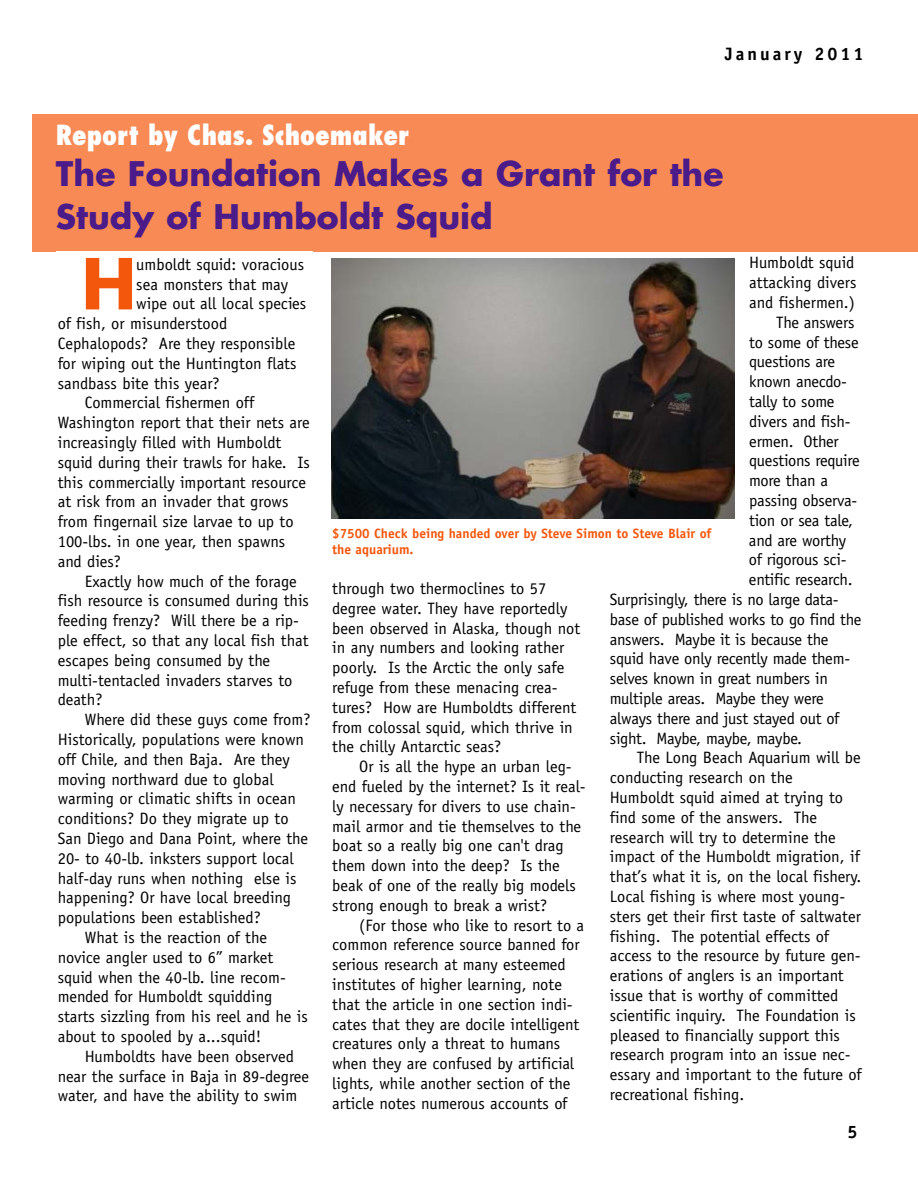
<style>
.page{position:relative;width:918px;height:1188px;background:#fff}
.page>*{position:absolute;margin:0;border:0;box-sizing:border-box;transform-origin:0 0}
.t1{font:700 68.25px "Futura";color:#f3570c}
.t2{font:700 33px/43px "Futura";color:#4a1b89}
.t3{font:800 condensed 27px "Futura";color:#fff}
.t4{font:700 18px "Officina Sans";letter-spacing:.165em;color:#000}
.t5{font:16.5px/19.8px "Officina Sans";color:#000}
.t6{font:700 13.5px/16.2px "Officina Sans";color:#f3570c}
</style>
<div class="page">
<div style="left:33px;top:114px;width:885px;height:137px;background:#f78a55"></div>
<img style="left:332px;top:258px;width:402px;height:260px">
<p class="t4" style="left:725px;top:47px;width:140px">January 2011</p>
<h3 class="t3" style="left:56px;top:124px;width:355px">Report by Chas. Schoemaker</h3>
<h2 class="t2" style="left:56px;top:155px;width:669px">The Foundation Makes a Grant for the<br>Study of Humboldt Squid</h2>
<h1 class="t1" style="left:82px;top:253px;width:56px">H</h1>
<p class="t5" style="left:136px;top:256px;width:169px">umboldt squid: voracious</p>
<p class="t5" style="left:136px;top:275px;width:153px">sea monsters that may</p>
<p class="t5" style="left:136px;top:295px;width:172px">wipe out all local species</p>
<p class="t5" style="left:58px;top:315px;width:171px">of fish, or misunderstood</p>
<p class="t5" style="left:58px;top:335px;width:239px">Cephalopods? Are they responsible</p>
<p class="t5" style="left:58px;top:355px;width:240px">for wiping out the Huntington flats</p>
<p class="t5" style="left:58px;top:374px;width:163px">sandbass bite this year?</p>
<p class="t5" style="left:85px;top:394px;width:171px">Commercial fishermen off</p>
<p class="t5" style="left:58px;top:414px;width:253px">Washington report that their nets are</p>
<p class="t5" style="left:58px;top:434px;width:225px">increasingly filled with Humboldt</p>
<p class="t5" style="left:58px;top:454px;width:254px">squid during their trawls for hake. Is</p>
<p class="t5" style="left:58px;top:473px;width:250px">this commercially important resource</p>
<p class="t5" style="left:58px;top:493px;width:232px">at risk from an invader that grows</p>
<p class="t5" style="left:58px;top:513px;width:237px">from fingernail size larvae to up to</p>
<p class="t5" style="left:58px;top:533px;width:229px">100-lbs. in one year, then spawns</p>
<p class="t5" style="left:58px;top:553px;width:65px">and dies?</p>
<p class="t5" style="left:85px;top:572px;width:213px">Exactly how much of the forage</p>
<p class="t5" style="left:58px;top:592px;width:253px">fish resource is consumed during this</p>
<p class="t5" style="left:58px;top:612px;width:243px">feeding frenzy? Will there be a rip-</p>
<p class="t5" style="left:58px;top:632px;width:252px">ple effect, so that any local fish that</p>
<p class="t5" style="left:58px;top:652px;width:214px">escapes being consumed by the</p>
<p class="t5" style="left:58px;top:671px;width:236px">multi-tentacled invaders starves to</p>
<p class="t5" style="left:58px;top:691px;width:46px">death?</p>
<p class="t5" style="left:85px;top:711px;width:227px">Where did these guys come from?</p>
<p class="t5" style="left:58px;top:731px;width:248px">Historically, populations were known</p>
<p class="t5" style="left:58px;top:751px;width:234px">off Chile, and then Baja. Are they</p>
<p class="t5" style="left:58px;top:770px;width:217px">moving northward due to global</p>
<p class="t5" style="left:58px;top:790px;width:240px">warming or climatic shifts in ocean</p>
<p class="t5" style="left:58px;top:810px;width:232px">conditions? Do they migrate up to</p>
<p class="t5" style="left:58px;top:830px;width:252px">San Diego and Dana Point, where the</p>
<p class="t5" style="left:58px;top:850px;width:238px">20- to 40-lb. inksters support local</p>
<p class="t5" style="left:58px;top:869px;width:240px">half-day runs when nothing else is</p>
<p class="t5" style="left:58px;top:889px;width:235px">happening? Or have local breeding</p>
<p class="t5" style="left:58px;top:909px;width:205px">populations been established?</p>
<p class="t5" style="left:85px;top:929px;width:184px">What is the reaction of the</p>
<p class="t5" style="left:58px;top:949px;width:217px">novice angler used to 6” market</p>
<p class="t5" style="left:58px;top:968px;width:230px">squid when the 40-lb. line recom-</p>
<p class="t5" style="left:58px;top:988px;width:216px">mended for Humboldt squidding</p>
<p class="t5" style="left:58px;top:1008px;width:252px">starts sizzling from his reel and he is</p>
<p class="t5" style="left:58px;top:1028px;width:205px">about to spooled by a...squid!</p>
<p class="t5" style="left:85px;top:1048px;width:211px">Humboldts have been observed</p>
<p class="t5" style="left:58px;top:1067px;width:253px">near the surface in Baja in 89-degree</p>
<p class="t5" style="left:58px;top:1087px;width:241px">water, and have the ability to swim</p>
<p class="t5" style="left:749px;top:254px;width:107px">Humboldt squid</p>
<p class="t5" style="left:749px;top:274px;width:109px">attacking divers</p>
<p class="t5" style="left:749px;top:294px;width:107px">and fishermen.)</p>
<p class="t5" style="left:776px;top:314px;width:80px">The answers</p>
<p class="t5" style="left:749px;top:333px;width:111px">to some of these</p>
<p class="t5" style="left:749px;top:353px;width:87px">questions are</p>
<p class="t5" style="left:749px;top:373px;width:99px">known anecdo-</p>
<p class="t5" style="left:749px;top:393px;width:87px">tally to some</p>
<p class="t5" style="left:749px;top:413px;width:103px">divers and fish-</p>
<p class="t5" style="left:749px;top:432px;width:91px">ermen. Other</p>
<p class="t5" style="left:749px;top:452px;width:112px">questions require</p>
<p class="t5" style="left:749px;top:472px;width:80px">more than a</p>
<p class="t5" style="left:749px;top:492px;width:110px">passing observa-</p>
<p class="t5" style="left:749px;top:512px;width:105px">tion or sea tale,</p>
<p class="t5" style="left:749px;top:531px;width:99px">and are worthy</p>
<p class="t5" style="left:749px;top:551px;width:99px">of rigorous sci-</p>
<p class="t5" style="left:749px;top:571px;width:105px">entific research.</p>
<p class="t5" style="left:610px;top:591px;width:230px">Surprisingly, there is no large data-</p>
<p class="t5" style="left:610px;top:611px;width:253px">base of published works to go find the</p>
<p class="t5" style="left:610px;top:630px;width:220px">answers. Maybe it is because the</p>
<p class="t5" style="left:610px;top:650px;width:242px">squid have only recently made them-</p>
<p class="t5" style="left:610px;top:670px;width:220px">selves known in great numbers in</p>
<p class="t5" style="left:610px;top:690px;width:215px">multiple areas. Maybe they were</p>
<p class="t5" style="left:610px;top:710px;width:231px">always there and just stayed out of</p>
<p class="t5" style="left:610px;top:729px;width:194px">sight. Maybe, maybe, maybe.</p>
<p class="t5" style="left:637px;top:749px;width:225px">The Long Beach Aquarium will be</p>
<p class="t5" style="left:610px;top:769px;width:184px">conducting research on the</p>
<p class="t5" style="left:610px;top:789px;width:235px">Humboldt squid aimed at trying to</p>
<p class="t5" style="left:610px;top:809px;width:209px">find some of the answers. The</p>
<p class="t5" style="left:610px;top:828px;width:227px">research will try to determine the</p>
<p class="t5" style="left:610px;top:848px;width:252px">impact of the Humboldt migration, if</p>
<p class="t5" style="left:610px;top:868px;width:253px">that’s what it is, on the local fishery.</p>
<p class="t5" style="left:610px;top:888px;width:237px">Local fishing is where most young-</p>
<p class="t5" style="left:610px;top:908px;width:253px">sters get their first taste of saltwater</p>
<p class="t5" style="left:610px;top:927px;width:221px">fishing. The potential effects of</p>
<p class="t5" style="left:610px;top:947px;width:252px">access to the resource by future gen-</p>
<p class="t5" style="left:610px;top:967px;width:235px">erations of anglers is an important</p>
<p class="t5" style="left:610px;top:987px;width:230px">issue that is worthy of committed</p>
<p class="t5" style="left:610px;top:1007px;width:248px">scientific inquiry. The Foundation is</p>
<p class="t5" style="left:610px;top:1026px;width:232px">pleased to financially support this</p>
<p class="t5" style="left:610px;top:1046px;width:242px">research program into an issue nec-</p>
<p class="t5" style="left:610px;top:1066px;width:253px">essary and important to the future of</p>
<p class="t5" style="left:610px;top:1086px;width:136px">recreational fishing.</p>
<p class="t6" style="left:332px;top:526px;width:381px">$7500 Check being handed over by Steve Simon to Steve Blair of the aquarium.</p>
<p class="t5" style="left:332px;top:580px;width:249px">through two thermoclines to 57 degree water. They have reportedly been observed in Alaska, though not in any numbers and looking rather poorly. Is the Arctic the only safe refuge from these menacing crea&shy;tures? How are Humboldts different from colossal squid, which thrive in the chilly Antarctic seas?</p>
<p class="t5" style="left:332px;top:758px;width:255px;text-indent:27px">Or is all the hype an urban leg&shy;end fueled by the internet? Is it real&shy;ly necessary for divers to use chain&shy;mail armor and tie themselves to the boat so a really big one can't drag them down into the deep? Is the beak of one of the really big models strong enough to break a wrist?</p>
<p class="t5" style="left:332px;top:916px;width:254px;text-indent:27px">(For those who like to resort to a common reference source banned for serious research at many esteemed institutes of higher learning, note that the article in one section indi&shy;cates that they are docile intelligent creatures only a threat to humans when they are confused by artificial lights, while another section of the article notes numerous accounts of</p>
<p class="t4" style="left:847px;top:1125px;width:12px">5</p>
</div>
